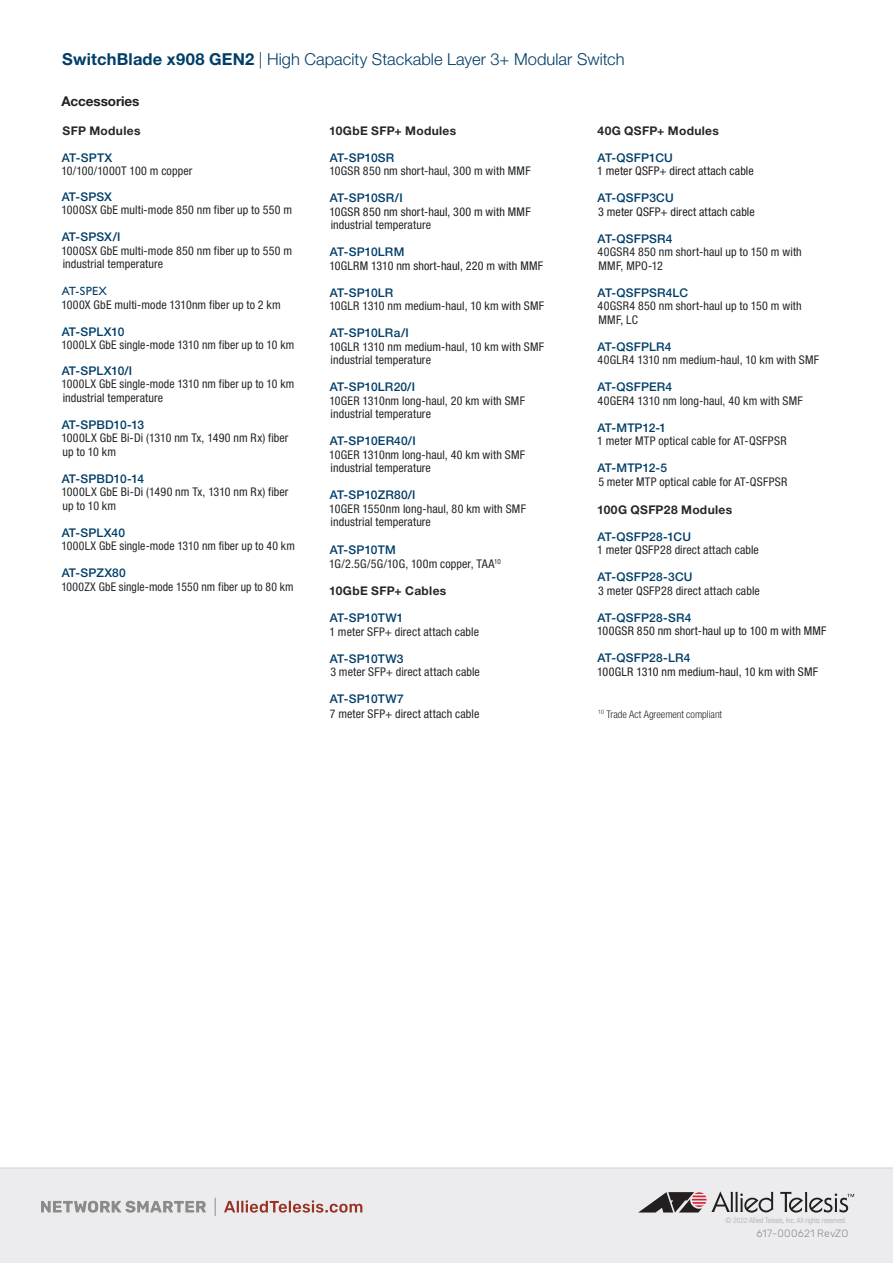
<style>
.page{position:relative;width:893px;height:1263px;background:#fff}
.page>*{position:absolute;margin:0;border:0;box-sizing:border-box;transform-origin:0 0}
.t1{font:300 16.5px "Helvetica Neue";color:#003e69}
.t2{font:700 13.5px "Helvetica Neue";letter-spacing:-.01em;color:#231f20}
.t3{font:condensed 12px/13.5px "Helvetica Neue";letter-spacing:.01em;color:#24282a}
.t4{font:500 12px "Helvetica Neue";letter-spacing:.01em;color:#003e69}
.t5{font:condensed 12px "Helvetica Neue";letter-spacing:.01em;color:#231f20}
.t6{font:700 12px "Helvetica Neue";letter-spacing:.03em;color:#24282a}
.t7{font:500 12px "Helvetica Neue";letter-spacing:-.01em;color:#003e69}
.t8{font:12px "Gill Sans Std";letter-spacing:.025em;color:#003e69}
.t9{font:300 condensed 10.5px "Helvetica Neue";letter-spacing:-.005em;color:#24282a}
.t10{font:300 10.5px "Rubik";letter-spacing:.02em;color:#8c8b8b}
.t11{font:300 condensed 7.5px "Helvetica Neue";color:#acacac}
.s1{font-weight:700}
.s2{font-weight:500;font-stretch:normal;color:#003e69}
</style>
<div class="page">
<div style="left:0;top:1167px;width:893px;height:96px;background:#ececee"></div>
<svg style="left:224px;top:1200px;width:138px;height:12px;background:#cda7a3"></svg>
<svg style="left:41px;top:1198px;width:175px;height:18px;background:#cac9cb"></svg>
<svg style="left:780px;top:1192px;width:74px;height:20px"></svg>
<svg style="left:638px;top:1191px;width:135px;height:21px;background:#9e9698"></svg>
<h1 class="t1" style="left:62px;top:49px;width:564px"><span class="s1">SwitchBlade x908 GEN2</span> | High Capacity Stackable Layer 3+ Modular Switch</h1>
<p class="t2" style="left:62px;top:93px;width:79px">Accessories</p>
<p class="t6" style="left:63px;top:123px;width:79px">SFP Modules</p>
<p class="t4" style="left:62px;top:150px;width:52px">AT-SPTX</p>
<p class="t3" style="left:61px;top:164px;width:132px">10/100/1000T 100 m copper</p>
<p class="t4" style="left:62px;top:189px;width:52px">AT-SPSX</p>
<p class="t3" style="left:61px;top:203px;width:232px">1000SX GbE multi-mode 850 nm fiber up to 550 m</p>
<p class="t4" style="left:62px;top:230px;width:60px">AT-SPSX/I</p>
<p class="t3" style="left:61px;top:243px;width:232px">1000SX GbE multi-mode 850 nm fiber up to 550 m industrial temperature</p>
<p class="t8" style="left:62px;top:284px;width:47px">AT-SPEX</p>
<p class="t3" style="left:61px;top:297px;width:221px">1000X GbE multi-mode 1310nm fiber up to 2 km</p>
<p class="t7" style="left:62px;top:324px;width:64px">AT-SPLX10</p>
<p class="t3" style="left:61px;top:338px;width:234px">1000LX GbE single-mode 1310 nm fiber up to 10 km</p>
<p class="t7" style="left:62px;top:363px;width:72px">AT-SPLX10/I</p>
<p class="t3" style="left:61px;top:377px;width:234px">1000LX GbE single-mode 1310 nm fiber up to 10 km industrial temperature</p>
<p class="t4" style="left:62px;top:417px;width:84px">AT-SPBD10-13</p>
<p class="t3" style="left:61px;top:431px;width:229px">1000LX GbE Bi-Di (1310 nm Tx, 1490 nm Rx) fiber up to 10 km</p>
<p class="t4" style="left:62px;top:471px;width:84px">AT-SPBD10-14</p>
<p class="t3" style="left:61px;top:485px;width:229px">1000LX GbE Bi-Di (1490 nm Tx, 1310 nm Rx) fiber up to 10 km</p>
<p class="t4" style="left:62px;top:525px;width:65px">AT-SPLX40</p>
<p class="t3" style="left:61px;top:539px;width:235px">1000LX GbE single-mode 1310 nm fiber up to 40 km</p>
<p class="t4" style="left:62px;top:566px;width:66px">AT-SPZX80</p>
<p class="t3" style="left:61px;top:579px;width:234px">1000ZX GbE single-mode 1550 nm fiber up to 80 km</p>
<p class="t6" style="left:598px;top:123px;width:123px">40G QSFP+ Modules</p>
<p class="t4" style="left:598px;top:150px;width:77px">AT-QSFP1CU</p>
<p class="t5" style="left:597px;top:164px;width:158px">1 meter QSFP+ direct attach cable</p>
<p class="t4" style="left:598px;top:191px;width:78px">AT-QSFP3CU</p>
<p class="t5" style="left:598px;top:204px;width:158px">3 meter QSFP+ direct attach cable</p>
<p class="t4" style="left:598px;top:231px;width:76px">AT-QSFPSR4</p>
<p class="t3" style="left:598px;top:245px;width:206px">40GSR4 850 nm short-haul up to 150 m with<br>MMF, MPO-12</p>
<p class="t4" style="left:598px;top:285px;width:92px">AT-QSFPSR4LC</p>
<p class="t3" style="left:598px;top:299px;width:206px">40GSR4 850 nm short-haul up to 150 m with<br>MMF, LC</p>
<p class="t4" style="left:598px;top:339px;width:75px">AT-QSFPLR4</p>
<p class="t3" style="left:598px;top:353px;width:223px">40GLR4 1310 nm medium-haul, 10 km with SMF</p>
<p class="t4" style="left:598px;top:380px;width:76px">AT-QSFPER4</p>
<p class="t3" style="left:598px;top:393px;width:207px">40GER4 1310 nm long-haul, 40 km with SMF</p>
<p class="t4" style="left:598px;top:420px;width:70px">AT-MTP12-1</p>
<p class="t3" style="left:597px;top:434px;width:191px">1 meter MTP optical cable for AT-QSFPSR</p>
<p class="t4" style="left:598px;top:461px;width:71px">AT-MTP12-5</p>
<p class="t3" style="left:598px;top:474px;width:191px">5 meter MTP optical cable for AT-QSFPSR</p>
<p class="t6" style="left:597px;top:502px;width:137px">100G QSFP28 Modules</p>
<p class="t4" style="left:598px;top:529px;width:95px">AT-QSFP28-1CU</p>
<p class="t3" style="left:597px;top:543px;width:163px">1 meter QSFP28 direct attach cable</p>
<p class="t4" style="left:598px;top:570px;width:97px">AT-QSFP28-3CU</p>
<p class="t3" style="left:598px;top:583px;width:163px">3 meter QSFP28 direct attach cable</p>
<p class="t4" style="left:598px;top:610px;width:95px">AT-QSFP28-SR4</p>
<p class="t5" style="left:597px;top:624px;width:231px">100GSR 850 nm short-haul up to 100 m with MMF</p>
<p class="t4" style="left:598px;top:651px;width:94px">AT-QSFP28-LR4</p>
<p class="t5" style="left:597px;top:664px;width:222px">100GLR 1310 nm medium-haul, 10 km with SMF</p>
<p class="t6" style="left:329px;top:123px;width:128px">10GbE SFP+ Modules</p>
<p class="t4" style="left:330px;top:150px;width:66px">AT-SP10SR</p>
<p class="t3" style="left:329px;top:164px;width:203px">10GSR 850 nm short-haul, 300 m with MMF</p>
<p class="t4" style="left:330px;top:191px;width:74px">AT-SP10SR/I</p>
<p class="t5" style="left:329px;top:204px;width:203px">10GSR 850 nm short-haul, 300 m with MMF</p>
<p class="t3" style="left:331px;top:218px;width:102px">industrial temperature</p>
<p class="t4" style="left:330px;top:245px;width:76px">AT-SP10LRM</p>
<p class="t5" style="left:329px;top:258px;width:215px">10GLRM 1310 nm short-haul, 220 m with MMF</p>
<p class="t4" style="left:330px;top:285px;width:65px">AT-SP10LR</p>
<p class="t3" style="left:329px;top:299px;width:216px">10GLR 1310 nm medium-haul, 10 km with SMF</p>
<p class="t4" style="left:330px;top:326px;width:81px">AT-SP10LRa/I</p>
<p class="t3" style="left:329px;top:340px;width:216px">10GLR 1310 nm medium-haul, 10 km with SMF industrial temperature</p>
<p class="t4" style="left:330px;top:380px;width:87px">AT-SP10LR20/I</p>
<p class="t3" style="left:329px;top:394px;width:197px">10GER 1310nm long-haul, 20 km with SMF industrial temperature</p>
<p class="t4" style="left:330px;top:434px;width:87px">AT-SP10ER40/I</p>
<p class="t3" style="left:329px;top:448px;width:197px">10GER 1310nm long-haul, 40 km with SMF industrial temperature</p>
<p class="t4" style="left:330px;top:488px;width:87px">AT-SP10ZR80/I</p>
<p class="t3" style="left:329px;top:502px;width:198px">10GER 1550nm long-haul, 80 km with SMF industrial temperature</p>
<p class="t3" style="left:329px;top:543px;width:173px"><span class="s2">AT-SP10TM<br></span>1G/2.5G/5G/10G, 100m copper, TAA<sup>10</sup></p>
<p class="t6" style="left:329px;top:584px;width:119px">10GbE SFP+ Cables</p>
<p class="t4" style="left:330px;top:611px;width:75px">AT-SP10TW1</p>
<p class="t3" style="left:329px;top:625px;width:151px">1 meter SFP+ direct attach cable</p>
<p class="t4" style="left:330px;top:651px;width:75px">AT-SP10TW3</p>
<p class="t3" style="left:330px;top:665px;width:151px">3 meter SFP+ direct attach cable</p>
<p class="t4" style="left:330px;top:692px;width:76px">AT-SP10TW7</p>
<p class="t3" style="left:330px;top:707px;width:151px">7 meter SFP+ direct attach cable</p>
<p class="t9" style="left:598px;top:708px;width:125px"><sup>10</sup> Trade Act Agreement compliant</p>
<p class="t11" style="left:725px;top:1216px;width:123px">© 2022 Allied Telesis, Inc. All rights reserved.</p>
<p class="t10" style="left:756px;top:1227px;width:93px">617-000621 RevZO</p>
</div>
